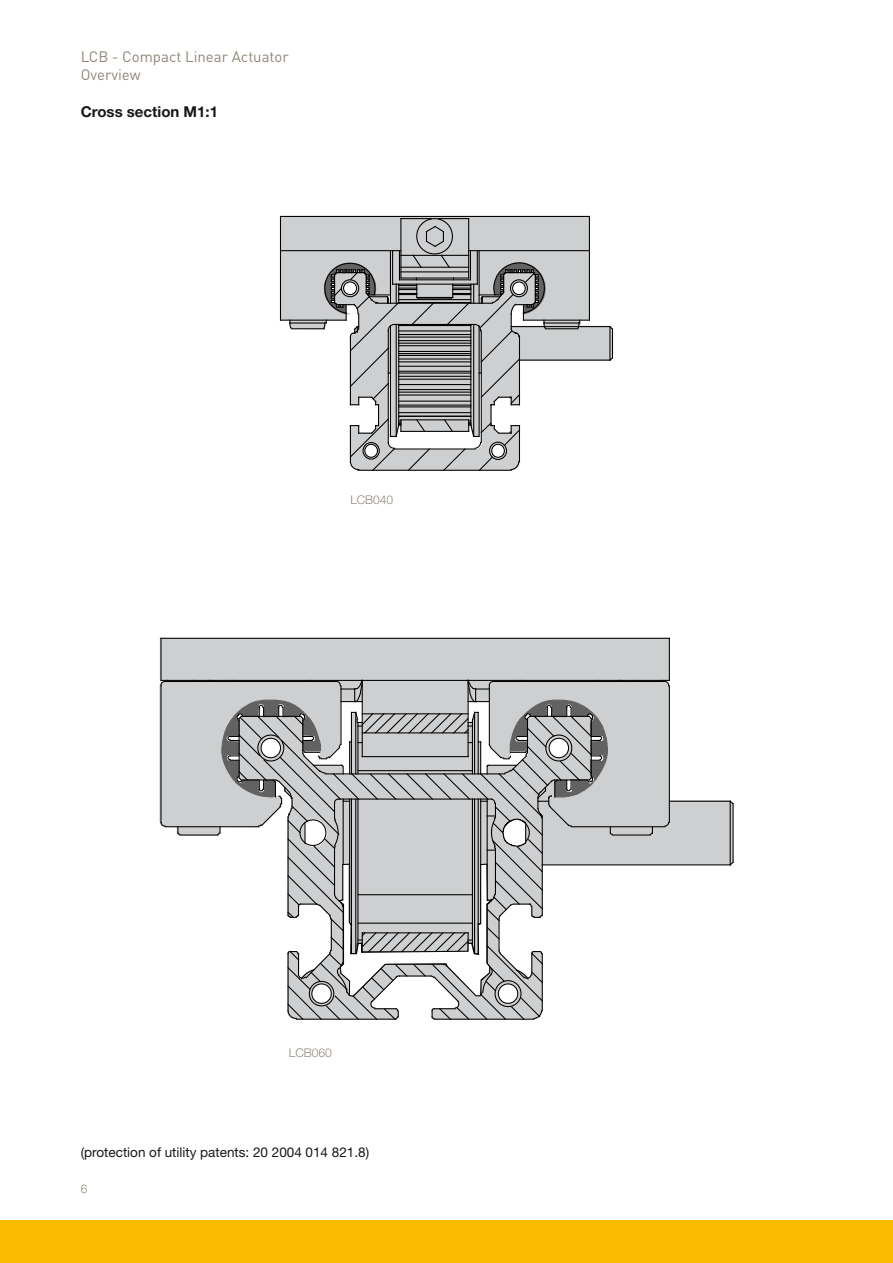
<style>
.page{position:relative;width:893px;height:1263px;background:#fff}
.page>*{position:absolute;margin:0;border:0;box-sizing:border-box;transform-origin:0 0}
.t1{font:15px/18px "DINOT";color:#8f8779}
.t2{font:700 15px "Helvetica Neue LT Std";color:#1a171c}
.t3{font:13.5px "Helvetica Neue LT Std";color:#1a171c}
.t4{font:300 12px "Helvetica Neue LT Std";color:#8f8779}
</style>
<div class="page">
<div style="left:0;top:1220px;width:893px;height:43px;background:#fabb00"></div>
<svg style="left:159px;top:637px;width:573px;height:229px"></svg>
<hr style="left:160px;top:686px;width:2px;height:136px;background:#010000">
<hr style="left:160px;top:638px;width:2px;height:42px;background:#010000">
<hr style="left:542px;top:864px;width:188px;height:1px;background:#010000">
<hr style="left:612px;top:834px;width:38px;height:1px;background:#010000">
<hr style="left:180px;top:834px;width:38px;height:1px;background:#010000">
<hr style="left:165px;top:826px;width:94px;height:1px;background:#010000">
<hr style="left:571px;top:826px;width:94px;height:1px;background:#010000">
<hr style="left:669px;top:801px;width:61px;height:1px;background:#010000">
<hr style="left:494px;top:681px;width:171px;height:1px;background:#010000">
<hr style="left:165px;top:681px;width:172px;height:1px;background:#010000">
<hr style="left:161px;top:680px;width:508px;height:1px;background:#010000">
<hr style="left:161px;top:638px;width:508px;height:1px;background:#010000">
<hr style="left:669px;top:638px;width:1px;height:42px;background:#010000">
<hr style="left:669px;top:686px;width:1px;height:136px;background:#010000">
<svg style="left:729px;top:861px;width:5px;height:5px"></svg>
<svg style="left:729px;top:800px;width:5px;height:5px"></svg>
<hr style="left:730px;top:801px;width:1px;height:64px;background:#010000">
<hr style="left:732px;top:804px;width:2px;height:58px;background:#010000">
<svg style="left:649px;top:827px;width:4px;height:8px"></svg>
<svg style="left:177px;top:827px;width:4px;height:8px"></svg>
<svg style="left:160px;top:680px;width:8px;height:7px"></svg>
<svg style="left:160px;top:821px;width:6px;height:6px"></svg>
<svg style="left:664px;top:821px;width:6px;height:6px"></svg>
<svg style="left:662px;top:680px;width:8px;height:7px"></svg>
<svg style="left:209px;top:679px;width:413px;height:341px"></svg>
<svg style="left:279px;top:215px;width:335px;height:256px"></svg>
<p class="t1" style="left:81px;top:47px;width:209px">LCB - Compact Linear Actuator<br>Overview</p>
<p class="t2" style="left:81px;top:102px;width:139px">Cross section M1:1</p>
<p class="t4" style="left:350px;top:492px;width:44px">LCB040</p>
<p class="t4" style="left:289px;top:1045px;width:44px">LCB060</p>
<p class="t3" style="left:81px;top:1144px;width:290px">(protection of utility patents: 20 2004 014 821.8)</p>
<p class="t4" style="left:81px;top:1181px;width:8px">6</p>
</div>
